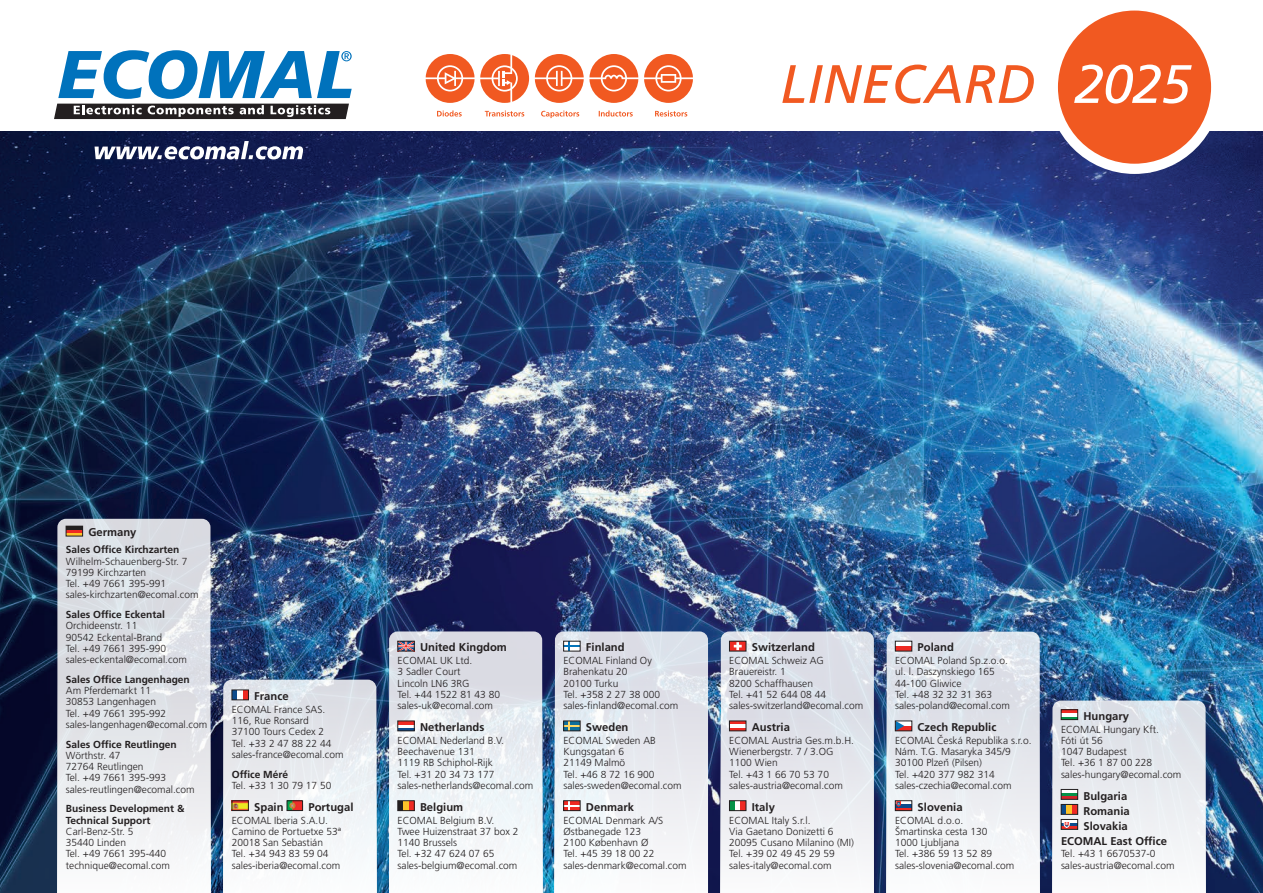
<style>
.page{position:relative;width:1263px;height:893px;background:#fff}
.page>*{position:absolute;margin:0;border:0;box-sizing:border-box;transform-origin:0 0}
.t1{font:italic 54px "Frutiger LT Std";color:#f15921}
.t2{font:700 11.25px "Frutiger LT Std";color:#231f20}
.t3{font:300 10.2px/11.2px "Frutiger LT Std";color:#231f20}
.t4{font:700 10.2px/11.2px "Frutiger LT Std";color:#231f20}
.s1{color:#fff}
</style>
<div class="page">
<img style="left:0;top:132px;width:1263px;height:761px">
<svg style="left:54px;top:50px;width:298px;height:69px"></svg>
<div style="left:1048px;top:0;width:173px;height:174px;background:#fff;border-radius:50%"></div>
<div style="left:1058px;top:11px;width:153px;height:153px;background:#f15921;border-radius:50%"></div>
<svg style="left:644px;top:54px;width:49px;height:49px"></svg>
<svg style="left:535px;top:54px;width:103px;height:49px"></svg>
<svg style="left:480px;top:54px;width:49px;height:49px"></svg>
<svg style="left:426px;top:54px;width:48px;height:49px"></svg>
<svg style="left:655px;top:111px;width:32px;height:6px"></svg>
<svg style="left:599px;top:110px;width:34px;height:7px"></svg>
<svg style="left:541px;top:111px;width:38px;height:7px"></svg>
<svg style="left:485px;top:111px;width:39px;height:6px"></svg>
<svg style="left:437px;top:110px;width:25px;height:7px"></svg>
<svg style="left:95px;top:141px;width:208px;height:18px"></svg>
<svg style="left:57px;top:519px;width:153px;height:161px;fill:#d9dce2"></svg>
<div style="left:57px;top:680px;width:153px;height:213px;background:linear-gradient(to bottom,#dbdee3,#fcfcfd)"></div>
<div style="left:223px;top:680px;width:153px;height:213px;background:linear-gradient(to bottom,#dbdfe5,#fcfefe)"></div>
<div style="left:66px;top:526px;width:17px;height:10px;background:#fec229"></div>
<svg style="left:68px;top:529px;width:13px;height:4px"></svg>
<hr style="left:66px;top:526px;width:17px;height:3px;background:#231f20">
<div style="left:66px;top:526px;width:17px;height:10px;border:1px solid #231f20"></div>
<div style="left:232px;top:690px;width:16px;height:10px;background:#0d4b8c"></div>
<div style="left:237px;top:690px;width:6px;height:10px;background:#fff"></div>
<div style="left:243px;top:690px;width:5px;height:10px;background:#ee2a23"></div>
<div style="left:232px;top:690px;width:17px;height:10px;border:1px solid #231f20"></div>
<img style="left:234px;top:802px;width:13px;height:7px">
<div style="left:232px;top:800px;width:17px;height:11px;border:1px solid #231f20"></div>
<img style="left:289px;top:802px;width:12px;height:7px">
<div style="left:287px;top:800px;width:16px;height:11px;border:1px solid #231f20"></div>
<svg style="left:389px;top:631px;width:153px;height:262px"></svg>
<div style="left:398px;top:641px;width:16px;height:10px;border:1px solid #231f20"></div>
<svg style="left:400px;top:727px;width:12px;height:2px"></svg>
<hr style="left:398px;top:724px;width:16px;height:3px;background:#fff">
<hr style="left:398px;top:721px;width:16px;height:3px;background:#ee2a23">
<div style="left:398px;top:721px;width:16px;height:10px;border:1px solid #231f20"></div>
<div style="left:398px;top:801px;width:16px;height:10px;background:#231f20"></div>
<div style="left:403px;top:801px;width:6px;height:10px;background:#fec229"></div>
<div style="left:409px;top:801px;width:5px;height:10px;background:#ee2a23"></div>
<div style="left:398px;top:800px;width:16px;height:11px;border:1px solid #231f20"></div>
<svg style="left:555px;top:631px;width:153px;height:262px"></svg>
<div style="left:563px;top:800px;width:17px;height:11px;border:1px solid #231f20"></div>
<svg style="left:721px;top:631px;width:153px;height:262px"></svg>
<svg style="left:731px;top:723px;width:13px;height:6px"></svg>
<hr style="left:729px;top:724px;width:17px;height:3px;background:#fff">
<div style="left:729px;top:801px;width:17px;height:10px;background:#059248"></div>
<div style="left:735px;top:801px;width:5px;height:10px;background:#fff"></div>
<div style="left:740px;top:801px;width:6px;height:10px;background:#ee2a23"></div>
<div style="left:729px;top:800px;width:17px;height:11px;border:1px solid #231f20"></div>
<svg style="left:887px;top:632px;width:153px;height:261px"></svg>
<svg style="left:1052px;top:701px;width:153px;height:192px"></svg>
<h1 class="t1" style="left:780px;top:53px;width:412px">LINECARD <span class="s1">2025</span></h1>
<p class="t2" style="left:88px;top:526px;width:50px">Germany</p>
<p class="t4" style="left:66px;top:544px;width:115px">Sales Office Kirchzarten</p>
<p class="t3" style="left:66px;top:555px;width:134px">Wilhelm-Schauenberg-Str. 7<br>79199 Kirchzarten<br>Tel. +49 7661 395-991 sales-kirchzarten@ecomal.com</p>
<p class="t4" style="left:66px;top:609px;width:101px">Sales Office Eckental</p>
<p class="t3" style="left:66px;top:620px;width:122px">Orchideenstr. 11<br>90542 Eckental-Brand<br>Tel. +49 7661 395-990 sales-eckental@ecomal.com</p>
<p class="t4" style="left:66px;top:674px;width:125px">Sales Office Langenhagen</p>
<p class="t3" style="left:66px;top:685px;width:143px">Am Pferdemarkt 11<br>30853 Langenhagen<br>Tel. +49 7661 395-992 sales-langenhagen@ecomal.com</p>
<p class="t4" style="left:66px;top:738px;width:112px">Sales Office Reutlingen</p>
<p class="t3" style="left:66px;top:750px;width:130px">Wörthstr. 47<br>72764 Reutlingen<br>Tel. +49 7661 395-993 sales-reutlingen@ecomal.com</p>
<p class="t4" style="left:66px;top:803px;width:120px">Business Development &amp;<br>Technical Support</p>
<p class="t3" style="left:66px;top:826px;width:105px">Carl-Benz-Str. 5<br>35440 Linden<br>Tel. +49 7661 395-440 technique@ecomal.com</p>
<p class="t2" style="left:254px;top:689px;width:36px">France</p>
<p class="t3" style="left:232px;top:704px;width:113px">ECOMAL France SAS.<br>116, Rue Ronsard<br>37100 Tours Cedex 2<br>Tel. +33 2 47 88 22 44 sales-france@ecomal.com</p>
<p class="t4" style="left:232px;top:768px;width:58px">Office Méré</p>
<p class="t3" style="left:232px;top:780px;width:101px">Tel. +33 1 30 79 17 50</p>
<p class="t2" style="left:254px;top:800px;width:31px">Spain</p>
<p class="t2" style="left:308px;top:800px;width:47px">Portugal</p>
<p class="t3" style="left:232px;top:814px;width:111px">ECOMAL Iberia S.A.U.<br>Camino de Portuetxe 53ª<br>20018 San Sebastián<br>Tel. +34 943 83 59 04 sales-iberia@ecomal.com</p>
<p class="t2" style="left:420px;top:641px;width:88px">United Kingdom</p>
<p class="t3" style="left:398px;top:655px;width:104px">ECOMAL UK Ltd.<br>3 Sadler Court<br>Lincoln LN6 3RG<br>Tel. +44 1522 81 43 80 sales-uk@ecomal.com</p>
<p class="t2" style="left:420px;top:720px;width:66px">Netherlands</p>
<p class="t3" style="left:398px;top:735px;width:137px">ECOMAL Nederland B.V.<br>Beechavenue 131<br>1119 RB Schiphol-Rijk<br>Tel. +31 20 34 73 177 sales-netherlands@ecomal.com</p>
<p class="t2" style="left:420px;top:800px;width:45px">Belgium</p>
<p class="t3" style="left:398px;top:814px;width:122px">ECOMAL Belgium B.V.<br>Twee Huizenstraat 37 box 2<br>1140 Brussels<br>Tel. +32 47 624 07 65 sales-belgium@ecomal.com</p>
<p class="t2" style="left:586px;top:641px;width:40px">Finland</p>
<p class="t3" style="left:563px;top:655px;width:116px">ECOMAL Finland Oy<br>Brahenkatu 20<br>20100 Turku<br>Tel. +358 2 27 38 000 sales-finland@ecomal.com</p>
<p class="t2" style="left:586px;top:720px;width:44px">Sweden</p>
<p class="t3" style="left:563px;top:735px;width:120px">ECOMAL Sweden AB<br>Kungsgatan 6<br>21149 Malmö<br>Tel. +46 8 72 16 900 sales-sweden@ecomal.com</p>
<p class="t2" style="left:586px;top:800px;width:50px">Denmark</p>
<p class="t3" style="left:563px;top:814px;width:125px">ECOMAL Denmark A/S<br>Østbanegade 123<br>2100 København Ø<br>Tel. +45 39 18 00 22 sales-denmark@ecomal.com</p>
<p class="t2" style="left:752px;top:641px;width:65px">Switzerland</p>
<p class="t3" style="left:729px;top:655px;width:135px">ECOMAL Schweiz AG<br>Brauereistr. 1<br>8200 Schaffhausen<br>Tel. +41 52 644 08 44 sales-switzerland@ecomal.com</p>
<p class="t2" style="left:752px;top:720px;width:40px">Austria</p>
<p class="t3" style="left:729px;top:735px;width:126px">ECOMAL Austria Ges.m.b.H.<br>Wienerbergstr. 7 / 3.OG<br>1100 Wien<br>Tel. +43 1 66 70 53 70 sales-austria@ecomal.com</p>
<p class="t2" style="left:752px;top:800px;width:25px">Italy</p>
<p class="t3" style="left:729px;top:814px;width:126px">ECOMAL Italy S.r.l.<br>Via Gaetano Donizetti 6<br>20095 Cusano Milanino (MI)<br>Tel. +39 02 49 45 29 59 sales-italy@ecomal.com</p>
<p class="t2" style="left:918px;top:641px;width:38px">Poland</p>
<p class="t3" style="left:895px;top:655px;width:116px">ECOMAL Poland Sp.z.o.o. ul. l. Daszynskiego 165<br>44-100 Gliwice<br>Tel. +48 32 32 31 363 sales-poland@ecomal.com</p>
<p class="t2" style="left:918px;top:720px;width:80px">Czech Republic</p>
<p class="t3" style="left:895px;top:735px;width:138px">ECOMAL Ceská Republika s.r.o.</p>
<p class="t3" style="left:895px;top:732px;width:117px;line-height:13.2px;text-indent:45px">ˇ<br>Nám. T.G. Masaryka 345/9</p>
<p class="t3" style="left:895px;top:757px;width:118px">30100 Plze ˇn (Pilsen)<br>Tel. +420 377 982 314 sales-czechia@ecomal.com</p>
<p class="t2" style="left:918px;top:800px;width:47px">Slovenia</p>
<p class="t3" style="left:895px;top:814px;width:121px">ECOMAL d.o.o.<br>Šmartinska cesta 130<br>1000 Ljubljana<br>Tel. +386 59 13 52 89 sales-slovenia@ecomal.com</p>
<p class="t2" style="left:1083px;top:709px;width:47px">Hungary</p>
<p class="t3" style="left:1061px;top:723px;width:122px">ECOMAL Hungary Kft.<br>Fóti út 56<br>1047 Budapest<br>Tel. +36 1 87 00 228 sales-hungary@ecomal.com</p>
<p class="t2" style="left:1083px;top:789px;width:45px">Bulgaria</p>
<p class="t2" style="left:1083px;top:804px;width:48px">Romania</p>
<p class="t2" style="left:1083px;top:819px;width:46px">Slovakia</p>
<p class="t2" style="left:1061px;top:834px;width:108px">ECOMAL East Office</p>
<p class="t3" style="left:1061px;top:848px;width:115px">Tel. +43 1 6670537-0 sales-austria@ecomal.com</p>
</div>
